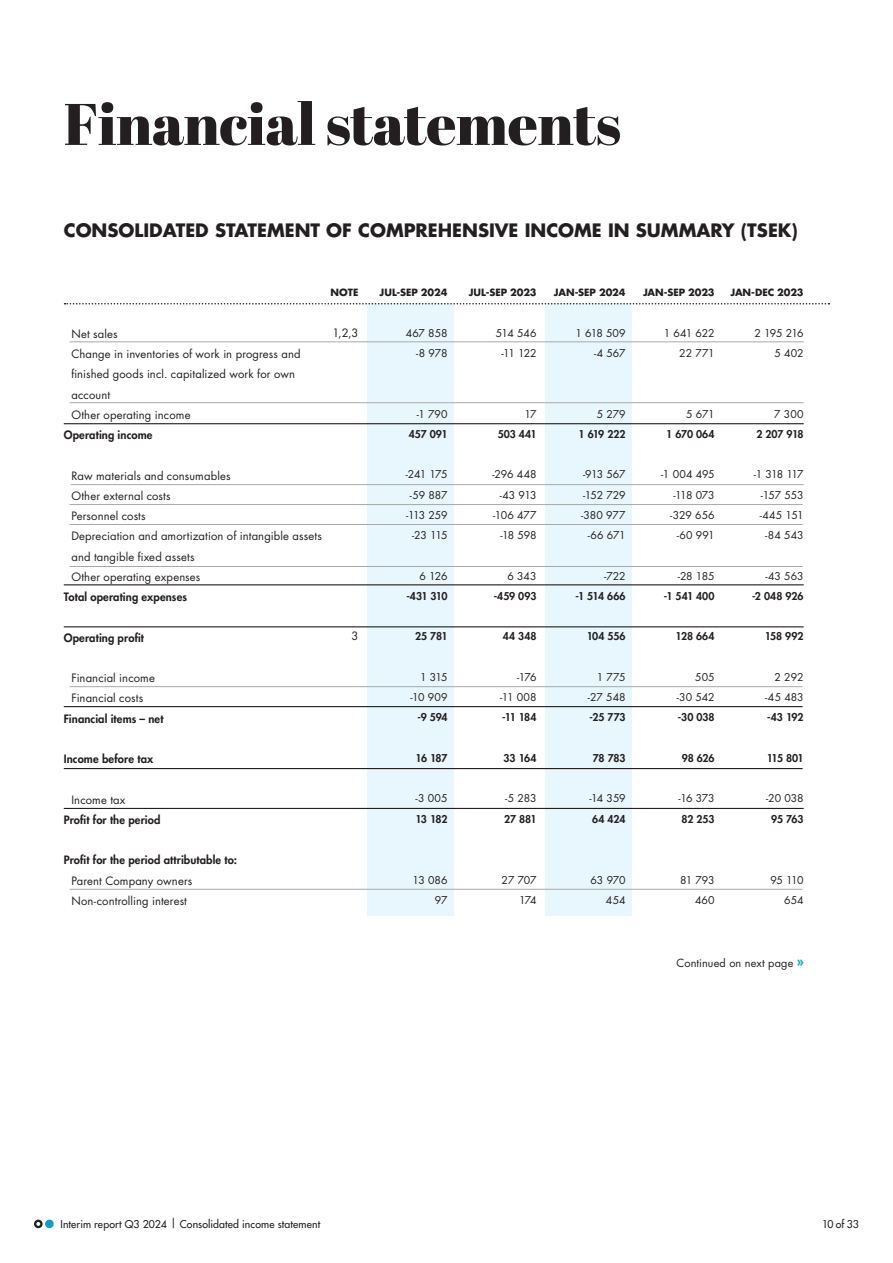
<style>
.page{position:relative;width:893px;height:1263px;background:#fff}
.page>*{position:absolute;margin:0;border:0;box-sizing:border-box;transform-origin:0 0}
.t1{font:58.5px "Abril Fatface";letter-spacing:-.005em;color:#231f20}
.t2{font:700 18px "Futura Std";color:#231f20}
.t3{font:11.25px/20.2px "Futura Std";letter-spacing:.01em;color:#231f20}
.t4{font:800 11.25px "Futura Std";letter-spacing:.01em;color:#231f20}
.t5{font:10.95px "Futura Std";letter-spacing:.015em;color:#231f20}
.t6{font:10.5px/20.2px "Futura Std";letter-spacing:-.015em;color:#231f20;text-align:right}
.t7{font:800 10.5px "Futura Std";letter-spacing:-.005em;color:#231f20}
.t8{font:500 10.5px "Futura Std";letter-spacing:.015em;color:#231f20}
.t9{font:10.5px/20.2px "Futura Std";letter-spacing:-.04em;color:#231f20;text-align:right}
.t10{font:10.5px/20.2px "Futura Std";letter-spacing:-.06em;color:#231f20;text-align:center}
.t11{font:10.5px/20.2px "Futura Std";letter-spacing:-.05em;color:#231f20;text-align:right}
.t12{font:700 9.75px "Futura Std";color:#231f20}
.s1{font-weight:800;font-size:13.5px;color:#149dc1}
</style>
<div class="page">
<div style="left:367px;top:304px;width:87px;height:612px;background:#e8f6fd"></div>
<div style="left:545px;top:304px;width:87px;height:612px;background:#e8f6fd"></div>
<hr style="left:70px;top:342px;width:734px;height:1px;background:#a8a9ad">
<hr style="left:64px;top:423px;width:740px;height:1px;background:#231f20">
<hr style="left:70px;top:402px;width:734px;height:1px;background:#a8a9ad">
<hr style="left:70px;top:524px;width:733px;height:1px;background:#a8a9ad">
<hr style="left:70px;top:504px;width:733px;height:1px;background:#a8a9ad">
<hr style="left:71px;top:484px;width:733px;height:1px;background:#a8a9ad">
<hr style="left:70px;top:566px;width:733px;height:1px;background:#a8a9ad">
<hr style="left:64px;top:584px;width:740px;height:1px;background:#231f20">
<hr style="left:64px;top:626px;width:740px;height:1px;background:#231f20">
<hr style="left:70px;top:686px;width:733px;height:1px;background:#a8a9ad">
<hr style="left:70px;top:889px;width:733px;height:1px;background:#a8a9ad">
<hr style="left:64px;top:706px;width:739px;height:1px;background:#231f20">
<hr style="left:64px;top:808px;width:740px;height:1px;background:#231f20">
<hr style="left:64px;top:768px;width:739px;height:1px;background:#231f20">
<svg style="left:65px;top:303px;width:764px;height:1px"></svg>
<div style="left:45px;top:1219px;width:9px;height:9px;background:#149dc1;border-radius:50%"></div>
<svg style="left:34px;top:1219px;width:9px;height:9px"></svg>
<h1 class="t1" style="left:64px;top:83px;width:559px">Financial statements</h1>
<h2 class="t2" style="left:64px;top:218px;width:736px">CONSOLIDATED STATEMENT OF COMPREHENSIVE INCOME IN SUMMARY (TSE K)</h2>
<p class="t3" style="left:71px;top:324px;width:231px">Net sales<br>Change in inventories of work in progress and finished goods incl. capitalized work for own account<br>Other operating income</p>
<p class="t4" style="left:64px;top:428px;width:90px">Operating income</p>
<p class="t3" style="left:71px;top:465px;width:252px">Raw materials and consumables<br>Other external costs<br>Personnel costs<br>Depreciation and amortization of intangible assets and tangible fixed assets<br>Other operating expenses</p>
<p class="t4" style="left:64px;top:590px;width:125px">Total operating expenses</p>
<p class="t4" style="left:64px;top:630px;width:82px">Operating profit</p>
<p class="t3" style="left:71px;top:668px;width:85px">Financial income<br>Financial costs</p>
<p class="t4" style="left:64px;top:711px;width:101px">Financial items – net</p>
<p class="t4" style="left:64px;top:752px;width:91px">Income before tax</p>
<p class="t3" style="left:71px;top:789px;width:56px">Income tax</p>
<p class="t4" style="left:64px;top:813px;width:98px">Profit for the period</p>
<p class="t4" style="left:64px;top:853px;width:175px">Profit for the period attributable to:</p>
<p class="t3" style="left:71px;top:870px;width:122px">Parent Company owners<br>Non-controlling interest</p>
<p class="t12" style="left:330px;top:286px;width:30px">NOTE</p>
<p class="t3" style="left:332px;top:322px;width:28px">1,2,3</p>
<p class="t3" style="left:352px;top:626px;width:8px">3</p>
<p class="t12" style="left:380px;top:286px;width:69px">JUL-SEP 2024</p>
<p class="t6" style="left:406px;top:323px;width:43px">467 858 -8 978</p>
<p class="t6" style="left:417px;top:404px;width:32px">-1 790</p>
<p class="t7" style="left:409px;top:427px;width:40px">457 091</p>
<p class="t9" style="left:406px;top:465px;width:43px">-241 175 -59 887 -113 259 -23 115</p>
<p class="t6" style="left:420px;top:566px;width:29px">6 126</p>
<p class="t7" style="left:406px;top:589px;width:43px">-431 310</p>
<p class="t7" style="left:415px;top:630px;width:34px">25 781</p>
<p class="t6" style="left:411px;top:667px;width:39px">1 315 -10 909</p>
<p class="t7" style="left:417px;top:711px;width:32px">-9 594</p>
<p class="t7" style="left:416px;top:751px;width:33px">16 187</p>
<p class="t6" style="left:415px;top:789px;width:34px">-3 005</p>
<p class="t7" style="left:416px;top:812px;width:33px">13 182</p>
<p class="t6" style="left:413px;top:870px;width:36px">13 086<br>97</p>
<p class="t12" style="left:469px;top:286px;width:69px">JUL-SEP 2023</p>
<p class="t10" style="left:496px;top:323px;width:42px">514 546 -11 122</p>
<p class="t12" style="left:554px;top:286px;width:73px">JAN-SEP 2024</p>
<p class="t6" style="left:575px;top:323px;width:52px">1 618 509 -4 567</p>
<p class="t12" style="left:643px;top:286px;width:73px">JAN-SEP 2023</p>
<p class="t6" style="left:664px;top:323px;width:52px">1 641 622<br>22 771</p>
<p class="t12" style="left:731px;top:286px;width:75px">JAN-DEC 2023</p>
<p class="t11" style="left:754px;top:323px;width:51px">2 195 216<br>5 402</p>
<p class="t6" style="left:524px;top:404px;width:14px">17</p>
<p class="t7" style="left:498px;top:427px;width:40px">503 441</p>
<p class="t6" style="left:492px;top:465px;width:46px">-296 448 -43 913 -106 477 -18 598</p>
<p class="t6" style="left:507px;top:566px;width:31px">6 343</p>
<p class="t7" style="left:494px;top:589px;width:44px">-459 093</p>
<p class="t7" style="left:503px;top:630px;width:35px">44 348</p>
<p class="t6" style="left:500px;top:667px;width:38px">-176<br>-11 008</p>
<p class="t7" style="left:502px;top:711px;width:36px">-11 184</p>
<p class="t7" style="left:504px;top:751px;width:34px">33 164</p>
<p class="t6" style="left:505px;top:789px;width:33px">-5 283</p>
<p class="t7" style="left:504px;top:812px;width:34px">27 881</p>
<p class="t6" style="left:502px;top:870px;width:37px">27 707<br>174</p>
<p class="t6" style="left:597px;top:404px;width:30px">5 279</p>
<p class="t7" style="left:579px;top:427px;width:49px">1 619 222</p>
<p class="t6" style="left:581px;top:465px;width:46px">-913 567 -152 729 -380 977 -66 671</p>
<p class="t6" style="left:604px;top:566px;width:23px">-722</p>
<p class="t7" style="left:575px;top:589px;width:52px">-1 514 666</p>
<p class="t7" style="left:587px;top:630px;width:40px">104 556</p>
<p class="t6" style="left:588px;top:667px;width:39px">1 775 -27 548</p>
<p class="t7" style="left:589px;top:711px;width:38px">-25 773</p>
<p class="t7" style="left:593px;top:751px;width:34px">78 783</p>
<p class="t6" style="left:589px;top:789px;width:38px">-14 359</p>
<p class="t7" style="left:592px;top:812px;width:35px">64 424</p>
<p class="t6" style="left:590px;top:870px;width:37px">63 970<br>454</p>
<p class="t6" style="left:686px;top:404px;width:30px">5 671</p>
<p class="t7" style="left:666px;top:427px;width:50px">1 670 064</p>
<p class="t6" style="left:661px;top:465px;width:55px">-1 004 495 -118 073 -329 656 -60 991</p>
<p class="t6" style="left:678px;top:566px;width:38px">-28 185</p>
<p class="t7" style="left:664px;top:589px;width:52px">-1 541 400</p>
<p class="t7" style="left:676px;top:630px;width:41px">128 664</p>
<p class="t6" style="left:677px;top:667px;width:39px">505<br>-30 542</p>
<p class="t7" style="left:678px;top:711px;width:38px">-30 038</p>
<p class="t7" style="left:682px;top:751px;width:34px">98 626</p>
<p class="t6" style="left:679px;top:789px;width:38px">-16 373</p>
<p class="t7" style="left:681px;top:812px;width:35px">82 253</p>
<p class="t6" style="left:680px;top:870px;width:36px">81 793<br>460</p>
<p class="t6" style="left:774px;top:404px;width:31px">7 300</p>
<p class="t7" style="left:756px;top:427px;width:49px">2 207 918</p>
<p class="t6" style="left:754px;top:465px;width:51px">-1 318 117 -157 553 -445 151 -84 543</p>
<p class="t6" style="left:765px;top:566px;width:40px">-43 563</p>
<p class="t7" style="left:752px;top:589px;width:53px">-2 048 926</p>
<p class="t7" style="left:765px;top:630px;width:40px">158 992</p>
<p class="t6" style="left:765px;top:667px;width:40px">2 292 -45 483</p>
<p class="t7" style="left:767px;top:711px;width:38px">-43 192</p>
<p class="t7" style="left:767px;top:751px;width:38px">115 801</p>
<p class="t6" style="left:766px;top:789px;width:39px">-20 038</p>
<p class="t7" style="left:771px;top:812px;width:34px">95 763</p>
<p class="t6" style="left:770px;top:870px;width:35px">95 110<br>654</p>
<p class="t5" style="left:676px;top:956px;width:129px">Continued on next page <span class="s1">»</span></p>
<p class="t8" style="left:60px;top:1217px;width:261px">Interim report Q3 2024 | Consolidated income statement</p>
<p class="t8" style="left:822px;top:1217px;width:38px">10 of 33</p>
</div>
